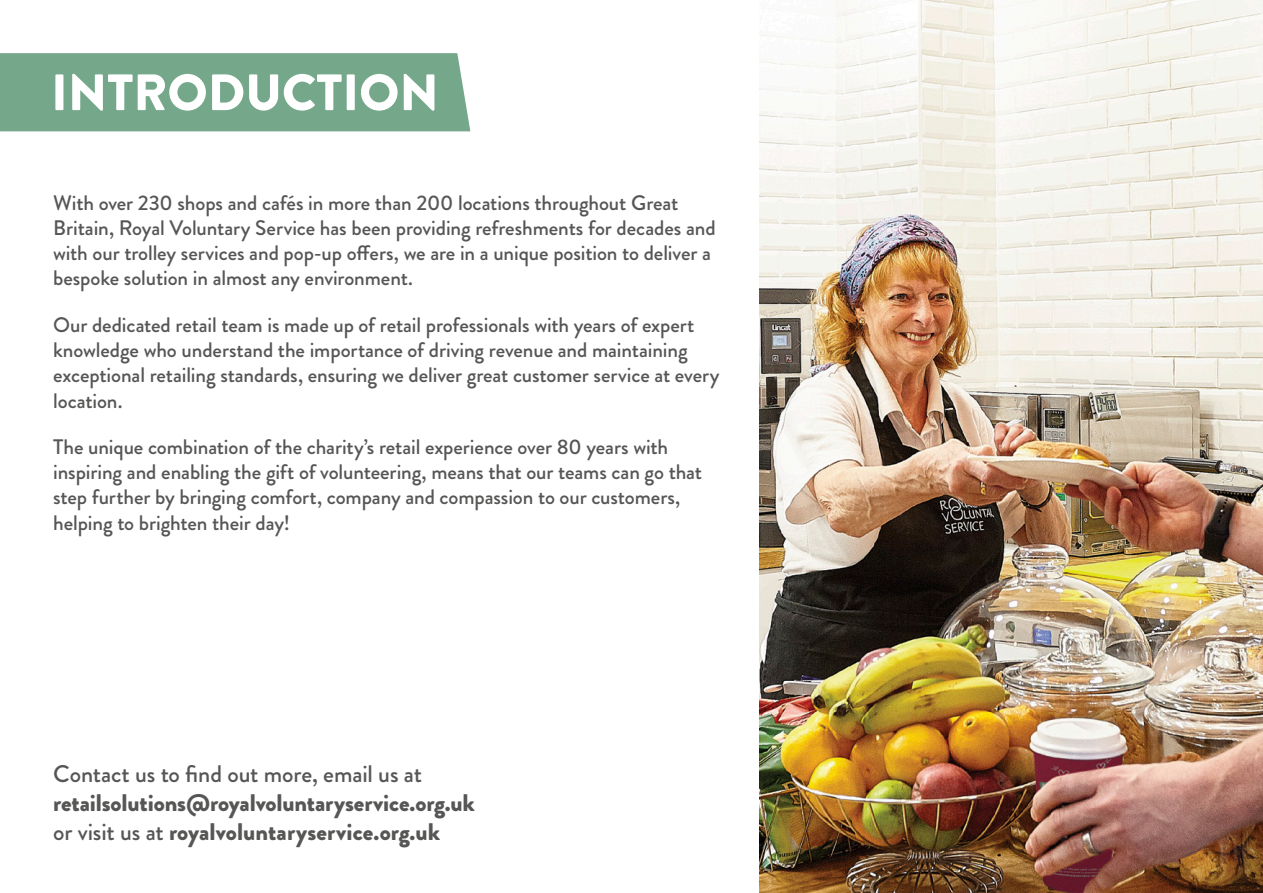
<style>
.page{position:relative;width:1263px;height:893px;background:#fff}
.page>*{position:absolute;margin:0;border:0;box-sizing:border-box;transform-origin:0 0}
.t1{font:900 51px "Brandon Grotesque";color:#fff}
.t2{font:900 24px/28.8px "Brandon Grotesque";letter-spacing:-.005em;color:#565655}
.t3{font:500 24px "Brandon Grotesque";letter-spacing:-.005em;color:#565655}
.t4{font:500 21px/25.2px "Brandon Grotesque";letter-spacing:-.005em;color:#565655}
.s1{font-weight:500}
</style>
<div class="page">
<div style="left:0;top:53px;width:470px;height:78px;background:#75a88b"></div>
<img style="left:760px;top:0;width:503px;height:893px">
<h1 class="t1" style="left:51px;top:56px;width:389px">INTRODUCTION</h1>
<p class="t4" style="left:53px;top:190px;width:664px">With over 230 shops and cafés in more than 200 locations throughout Great Britain, Royal Voluntary Service has been providing refreshments for decades and with our trolley services and pop-up offers, we are in a unique position to deliver a bespoke solution in almost any environment.</p>
<p class="t4" style="left:53px;top:312px;width:668px">Our dedicated retail team is made up of retail professionals with years of expert knowledge who understand the importance of driving revenue and maintaining exceptional retailing standards, ensuring we deliver great customer service at every location.</p>
<p class="t4" style="left:53px;top:434px;width:650px">The unique combination of the charity’s retail experience over 80 years with inspiring and enabling the gift of volunteering, means that our teams can go that step further by bringing comfort, company and compassion to our customers, helping to brighten their day!</p>
<p class="t3" style="left:53px;top:757px;width:370px">Contact us to find out more, email us at</p>
<p class="t2" style="left:53px;top:789px;width:423px">retailsolutions@royalvoluntaryservice.org.uk <span class="s1">or visit us at</span> royalvoluntaryservice.org.uk</p>
</div>
